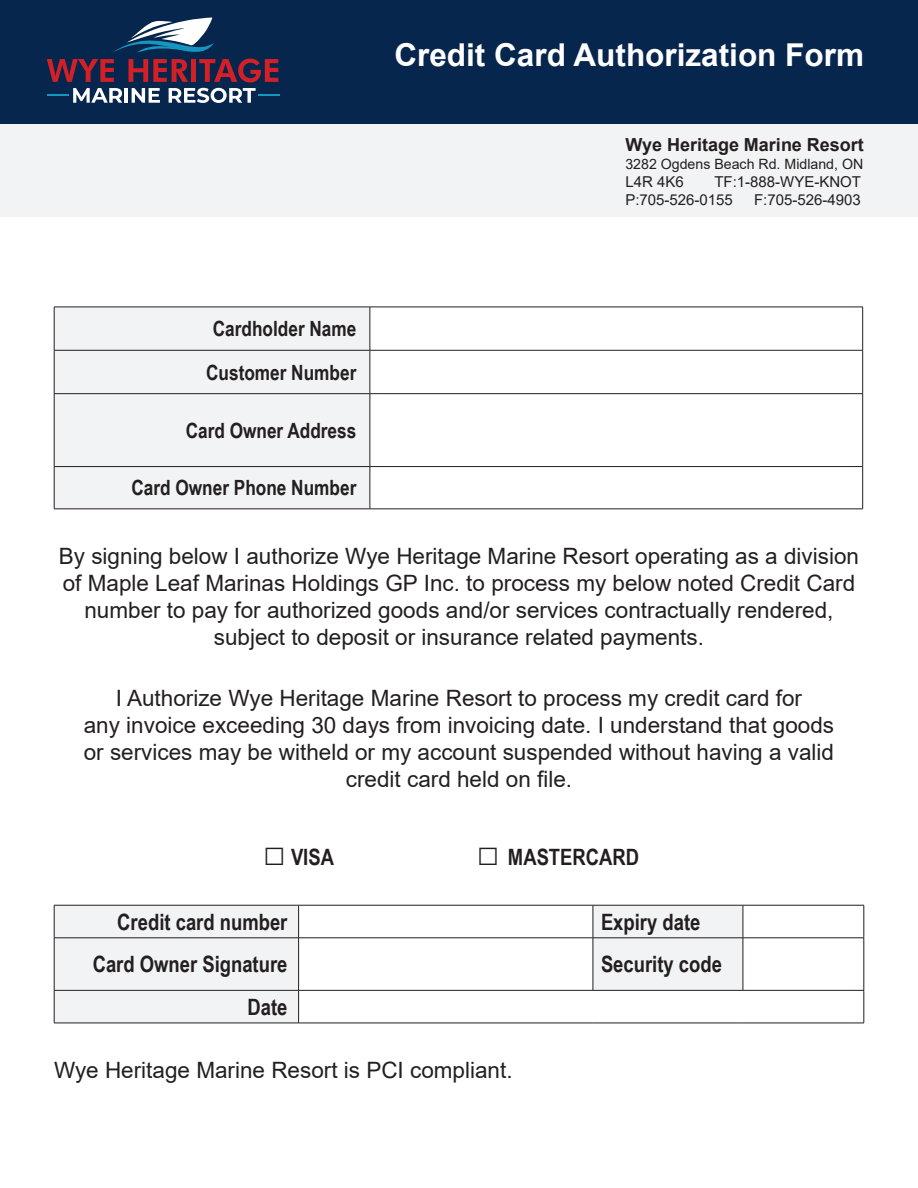
<style>
.page{position:relative;width:918px;height:1188px;background:#fff}
.page>*{position:absolute;margin:0;border:0;box-sizing:border-box;transform-origin:0 0}
.t1{font:700 31.5px "Arial";color:#fff}
.t2{font:22.5px/27px "Arial";color:#231f20;text-align:center}
.t3{font:700 22.5px "Arial Narrow";color:#231f20}
.t4{font:700 21px "Arial Narrow";color:#231f20}
.t5{font:700 18px "Arial";color:#231f20}
.t6{font:15px/18px "Arial";color:#231f20}
.t7{font:14.1px "Arial";color:#231f20}
.s1{font-size:37.5px}
</style>
<div class="page">
<div style="left:0;top:0;width:918px;height:124px;background:#07264e"></div>
<div style="left:0;top:124px;width:918px;height:93px;background:#f2f3f4"></div>
<hr style="left:258px;top:94px;width:22px;height:2px;background:#1695c0">
<hr style="left:47px;top:94px;width:21px;height:2px;background:#1695c0">
<svg style="left:113px;top:18px;width:101px;height:34px"></svg>
<svg style="left:47px;top:59px;width:67px;height:23px"></svg>
<svg style="left:129px;top:59px;width:59px;height:23px"></svg>
<div style="left:191px;top:59px;width:5px;height:23px;background:#d32026"></div>
<svg style="left:199px;top:59px;width:79px;height:23px"></svg>
<svg style="left:73px;top:88px;width:49px;height:15px"></svg>
<hr style="left:125px;top:88px;width:3px;height:15px;background:#fff">
<svg style="left:132px;top:88px;width:28px;height:15px"></svg>
<svg style="left:169px;top:88px;width:87px;height:15px"></svg>
<div style="left:55px;top:308px;width:315px;height:201px;background:#f2f3f4"></div>
<hr style="left:54px;top:307px;width:316px;height:1px;background:#231f20">
<hr style="left:54px;top:307px;width:1px;height:43px;background:#231f20">
<hr style="left:370px;top:307px;width:493px;height:1px;background:#231f20">
<hr style="left:370px;top:307px;width:1px;height:43px;background:#231f20">
<hr style="left:862px;top:307px;width:1px;height:43px;background:#231f20">
<hr style="left:54px;top:350px;width:316px;height:1px;background:#231f20">
<hr style="left:54px;top:350px;width:1px;height:43px;background:#231f20">
<hr style="left:370px;top:350px;width:493px;height:1px;background:#231f20">
<hr style="left:370px;top:350px;width:1px;height:43px;background:#231f20">
<hr style="left:862px;top:350px;width:1px;height:43px;background:#231f20">
<hr style="left:54px;top:393px;width:316px;height:1px;background:#231f20">
<hr style="left:54px;top:394px;width:1px;height:72px;background:#231f20">
<hr style="left:370px;top:393px;width:493px;height:1px;background:#231f20">
<hr style="left:370px;top:394px;width:1px;height:72px;background:#231f20">
<hr style="left:862px;top:394px;width:1px;height:72px;background:#231f20">
<hr style="left:54px;top:466px;width:316px;height:1px;background:#231f20">
<hr style="left:54px;top:467px;width:1px;height:42px;background:#231f20">
<hr style="left:370px;top:466px;width:493px;height:1px;background:#231f20">
<hr style="left:370px;top:467px;width:1px;height:42px;background:#231f20">
<hr style="left:862px;top:467px;width:1px;height:42px;background:#231f20">
<hr style="left:54px;top:509px;width:316px;height:1px;background:#231f20">
<hr style="left:370px;top:509px;width:493px;height:1px;background:#231f20">
<svg style="left:55px;top:906px;width:688px;height:117px;fill:#f2f3f4"></svg>
<hr style="left:54px;top:905px;width:245px;height:1px;background:#231f20">
<hr style="left:54px;top:905px;width:1px;height:33px;background:#231f20">
<hr style="left:54px;top:938px;width:245px;height:1px;background:#231f20">
<hr style="left:54px;top:938px;width:1px;height:52px;background:#231f20">
<hr style="left:54px;top:990px;width:245px;height:1px;background:#231f20">
<hr style="left:54px;top:991px;width:1px;height:32px;background:#231f20">
<hr style="left:54px;top:1023px;width:245px;height:1px;background:#231f20">
<hr style="left:299px;top:905px;width:294px;height:1px;background:#231f20">
<hr style="left:298px;top:905px;width:1px;height:33px;background:#231f20">
<hr style="left:743px;top:905px;width:121px;height:1px;background:#231f20">
<hr style="left:864px;top:905px;width:1px;height:33px;background:#231f20">
<hr style="left:299px;top:938px;width:294px;height:1px;background:#231f20">
<hr style="left:298px;top:938px;width:1px;height:52px;background:#231f20">
<hr style="left:743px;top:938px;width:121px;height:1px;background:#231f20">
<hr style="left:864px;top:938px;width:1px;height:52px;background:#231f20">
<hr style="left:299px;top:990px;width:294px;height:1px;background:#231f20">
<hr style="left:298px;top:991px;width:1px;height:32px;background:#231f20">
<hr style="left:743px;top:990px;width:121px;height:1px;background:#231f20">
<hr style="left:864px;top:991px;width:1px;height:32px;background:#231f20">
<hr style="left:299px;top:1023px;width:294px;height:1px;background:#231f20">
<hr style="left:593px;top:1023px;width:150px;height:1px;background:#231f20">
<hr style="left:743px;top:1023px;width:121px;height:1px;background:#231f20">
<hr style="left:593px;top:905px;width:150px;height:1px;background:#231f20">
<hr style="left:593px;top:905px;width:1px;height:33px;background:#231f20">
<hr style="left:743px;top:905px;width:1px;height:33px;background:#231f20">
<hr style="left:593px;top:938px;width:150px;height:1px;background:#231f20">
<hr style="left:593px;top:938px;width:1px;height:52px;background:#231f20">
<hr style="left:743px;top:938px;width:1px;height:52px;background:#231f20">
<hr style="left:593px;top:990px;width:150px;height:1px;background:#231f20">
<p class="t1" style="left:394px;top:33px;width:471px">Credit Card Authorization Form</p>
<p class="t4" style="left:213px;top:313px;width:145px">Cardholder Name</p>
<p class="t4" style="left:206px;top:356px;width:152px">Customer Number</p>
<p class="t4" style="left:186px;top:414px;width:172px">Card Owner Address</p>
<p class="t4" style="left:131px;top:472px;width:226px">Card Owner Phone Number</p>
<p class="t5" style="left:625px;top:132px;width:240px">Wye Heritage Marine Resort</p>
<p class="t7" style="left:625px;top:155px;width:239px">3282 Ogdens Beach Rd. Midland, ON</p>
<p class="t6" style="left:625px;top:173px;width:60px">L4R 4K6</p>
<p class="t6" style="left:625px;top:173px;width:237px;text-indent:89px">TF:1-888-WYE-KNOT<br>P:705-526-0155</p>
<p class="t6" style="left:754px;top:191px;width:108px">F:705-526-4903</p>
<p class="t2" style="left:59px;top:542px;width:802px">By signing below I authorize Wye Heritage Marine Resort operating as a division of Maple Leaf Marinas Holdings GP Inc. to process my below noted Credit Card number to pay for authorized goods and/or services contractually rendered, subject to deposit or insurance related payments.</p>
<p class="t2" style="left:84px;top:684px;width:752px">I Authorize Wye Heritage Marine Resort to process my credit card for<br>any invoice exceeding 30 days from invoicing date. I understand that goods or services may be witheld or my account suspended without having a valid credit card held on file.</p>
<p class="t3" style="left:263px;top:840px;width:72px"><span class="s1">□</span> VISA</p>
<p class="t3" style="left:477px;top:840px;width:164px"><span class="s1">□</span> MASTERCARD</p>
<p class="t3" style="left:117px;top:905px;width:172px">Credit card number</p>
<p class="t3" style="left:601px;top:905px;width:101px">Expiry date</p>
<p class="t3" style="left:93px;top:947px;width:196px">Card Owner Signature</p>
<p class="t3" style="left:601px;top:947px;width:123px">Security code</p>
<p class="t3" style="left:248px;top:990px;width:41px">Date</p>
<p class="t2" style="left:54px;top:1056px;width:460px">Wye Heritage Marine Resort is PCI compliant.</p>
</div>
